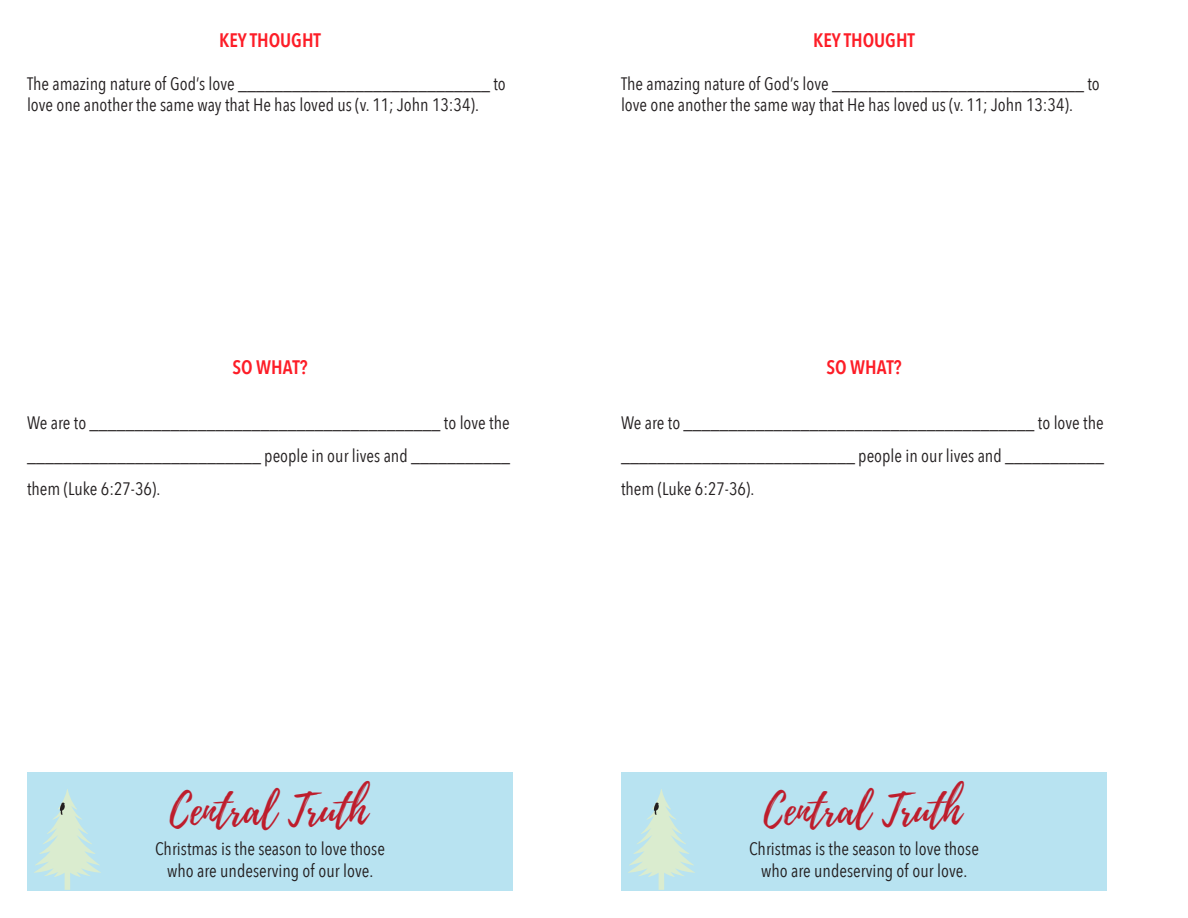
<style>
.page{position:relative;width:1188px;height:918px;background:#fff}
.page>*{position:absolute;margin:0;border:0;box-sizing:border-box;transform-origin:0 0}
.t1{font:41.25px "Playlist Script";color:#be1d2c}
.t2{font:600 19.5px "Avenir Next Condensed";color:#fd1d27}
.t3{font:18px/33px "Avenir Next Condensed";color:#231f20}
</style>
<div class="page">
<div style="left:27px;top:772px;width:486px;height:119px;background:#b8e3f1"></div>
<svg style="left:34px;top:789px;width:67px;height:101px"></svg>
<div style="left:621px;top:772px;width:486px;height:119px;background:#b8e3f1"></div>
<svg style="left:628px;top:789px;width:67px;height:101px"></svg>
<p class="t2" style="left:219px;top:23px;width:103px">KEY THOUGHT</p>
<p class="t3" style="left:27px;top:72px;width:480px;line-height:21.6px">The amazing nature of God’s love ____________________________ to love one another the same way that He has loved us (v. 11; John 13:34).</p>
<p class="t2" style="left:232px;top:350px;width:77px">SO WHAT?</p>
<p class="t3" style="left:27px;top:405px;width:485px;text-align:justify">We are to _______________________________________ to love the __________________________ people in our lives and ___________ them (Luke 6:27-36).</p>
<p class="t2" style="left:813px;top:23px;width:103px">KEY THOUGHT</p>
<p class="t3" style="left:621px;top:72px;width:480px;line-height:21.6px">The amazing nature of God’s love ____________________________ to love one another the same way that He has loved us (v. 11; John 13:34).</p>
<p class="t2" style="left:826px;top:350px;width:77px">SO WHAT?</p>
<p class="t3" style="left:621px;top:405px;width:485px;text-align:justify">We are to _______________________________________ to love the __________________________ people in our lives and ___________ them (Luke 6:27-36).</p>
<p class="t1" style="left:170px;top:781px;width:199px">Central Truth</p>
<p class="t1" style="left:764px;top:781px;width:199px">Central Truth</p>
<p class="t3" style="left:155px;top:831px;width:231px">Christmas is the season to love those</p>
<p class="t3" style="left:167px;top:853px;width:208px">who are undeserving of our love.</p>
<p class="t3" style="left:749px;top:831px;width:231px">Christmas is the season to love those</p>
<p class="t3" style="left:761px;top:853px;width:208px">who are undeserving of our love.</p>
</div>
